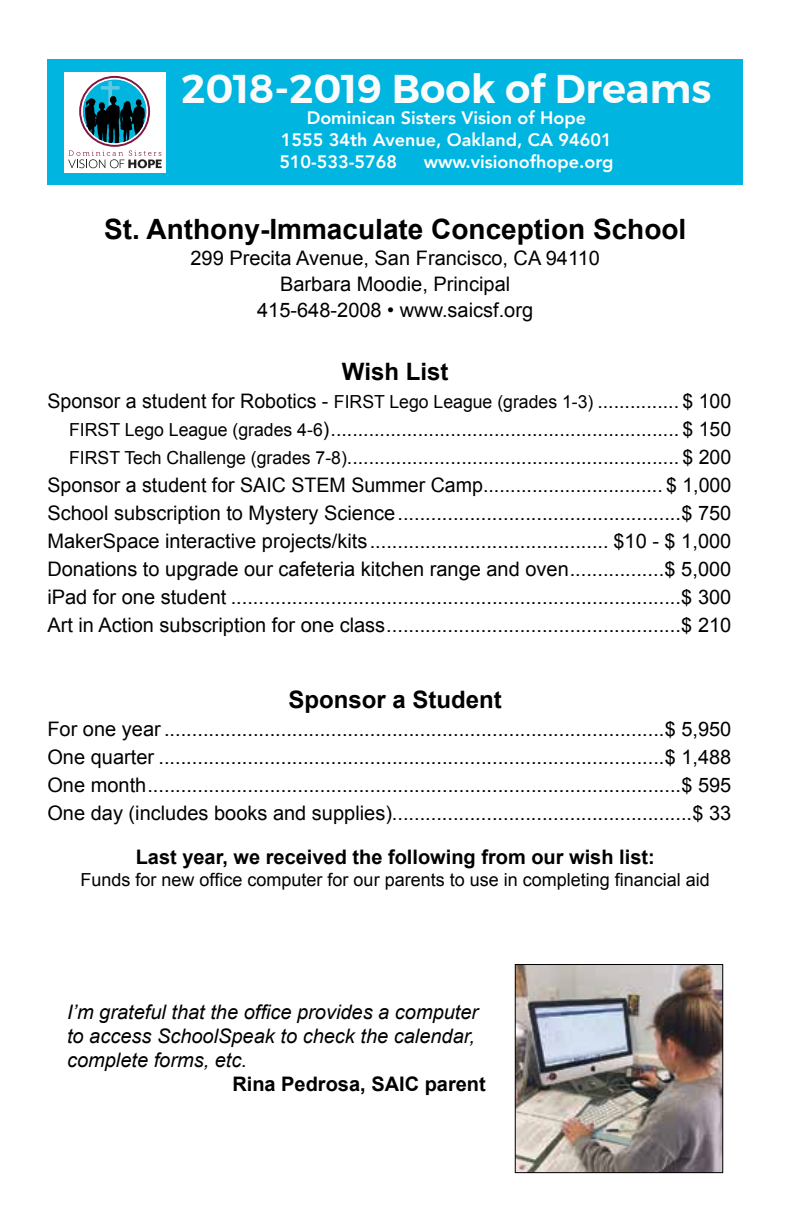
<style>
.page{position:relative;width:792px;height:1224px;background:#fff}
.page>*{position:absolute;margin:0;border:0;box-sizing:border-box;transform-origin:0 0}
.t1{font:600 40px "Montserrat";color:#fbfbfb}
.t2{font:700 28px "Arial";color:#000}
.t3{font:700 24px "Arial";color:#000}
.t4{font:20px/28px "Arial";color:#000;text-align:center}
.t5{font:italic 20px/24px "Arial";color:#000}
.t6{font:700 20px "Arial";color:#000}
.t7{font:800 18px/21.6px "Avenir";color:#fff}
.t8{font:18px "Arial";color:#000}
.s1{font-size:18px}
</style>
<div class="page">
<div style="left:47px;top:59px;width:696px;height:126px;background:#00b5df"></div>
<div style="left:64px;top:72px;width:101px;height:100px;background:#fff"></div>
<svg style="left:68px;top:76px;width:94px;height:92px"></svg>
<img style="left:517px;top:966px;width:204px;height:205px">
<div style="left:515px;top:964px;width:208px;height:209px;border:1px solid #000"></div>
<h1 class="t1" style="left:182px;top:57px;width:531px">2018-2019 Book of Dreams</h1>
<p class="t7" style="left:279px;top:107px;width:334px;text-indent:27px">Dominican Sisters Vision of Hope<br>1555 34th Avenue, Oakland, CA 94601<br>510-533-5768</p>
<p class="t7" style="left:424px;top:150px;width:191px">www.visionofhope.org</p>
<h2 class="t2" style="left:104px;top:210px;width:584px">St. Anthony-Immaculate Conception School</h2>
<p class="t4" style="left:190px;top:245px;width:411px;line-height:26px">299 Precita Avenue, San Francisco, CA 94110<br>Barbara Moodie, Principal<br>415-648-2008 • www.saicsf.org</p>
<p class="t3" style="left:342px;top:356px;width:108px">Wish List</p>
<p class="t4" style="left:47px;top:387px;width:686px;text-align:right">Sponsor a student for Robotics - <span class="s1">FIRST Lego League (grades 1-3)</span> ............... $ 100<br><span class="s1">FIRST Lego League (grades 4-6</span>)................................................................ $ 150<br><span class="s1">FIRST Tech Challenge (grades 7-8)</span>............................................................. $ 200<br>Sponsor a student for SAIC STEM Summer Camp................................. $ 1,000<br>School subscription to Mystery Science...................................................$ 750<br>MakerSpace interactive projects/kits........................................... $10 - $ 1,000<br>Donations to upgrade our cafeteria kitchen range and oven.................$ 5,000 iPad for one student .................................................................................$ 300<br>Art in Action subscription for one class.....................................................$ 210</p>
<p class="t3" style="left:289px;top:684px;width:215px">Sponsor a Student</p>
<p class="t4" style="left:47px;top:715px;width:685px;text-align:justify">For one year ..........................................................................................$ 5,950<br>One quarter ...........................................................................................$ 1,488<br>One month................................................................................................$ 595<br>One day (includes books and supplies)......................................................$ 33</p>
<p class="t6" style="left:136px;top:844px;width:521px">Last year, we received the following from our wish list:</p>
<p class="t8" style="left:81px;top:868px;width:631px">Funds for new office computer for our parents to use in completing financial aid</p>
<p class="t5" style="left:67px;top:1000px;width:413px">I’m grateful that the office provides a computer to access SchoolSpeak to check the calendar, complete forms, etc.</p>
<p class="t6" style="left:232px;top:1070px;width:255px">Rina Pedrosa, SAIC parent</p>
</div>
